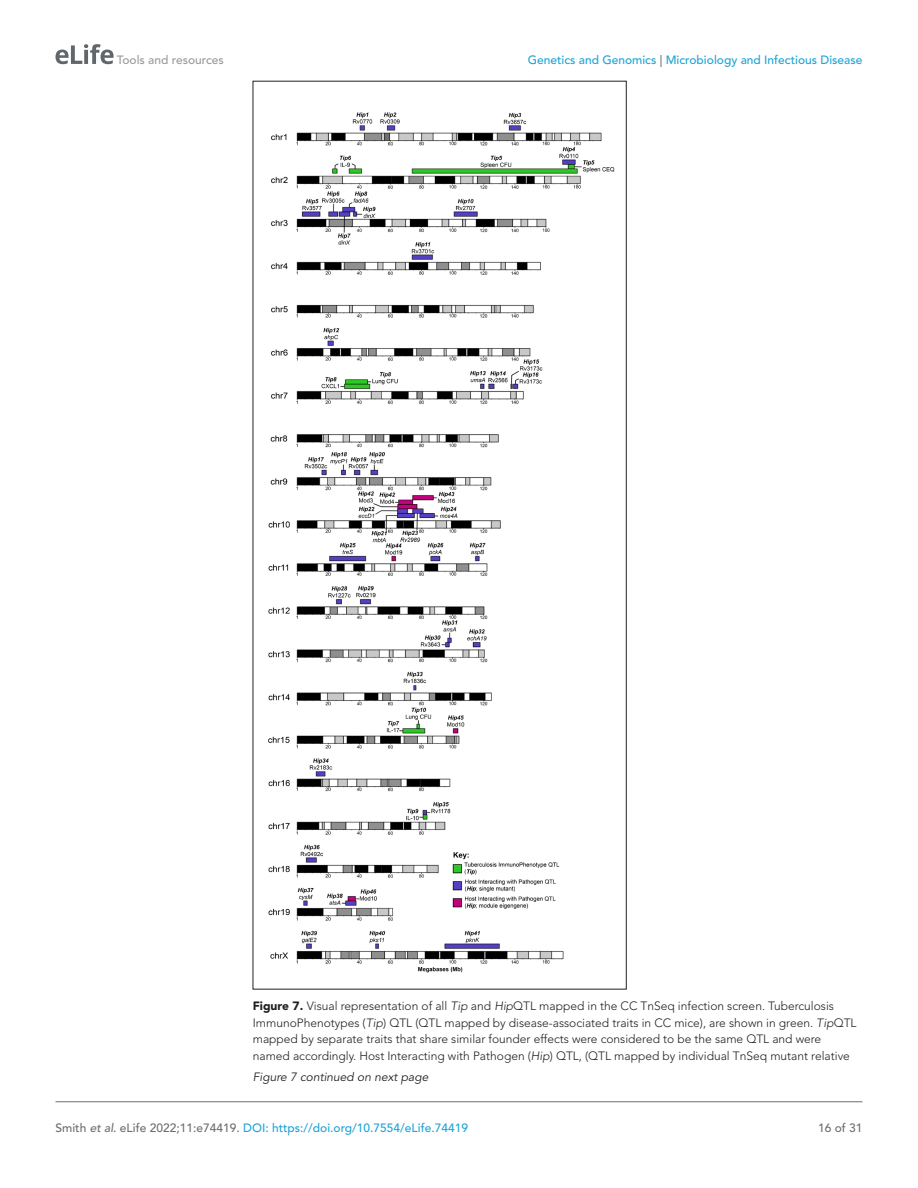
<style>
.page{position:relative;width:918px;height:1188px;background:#fff}
.page>*{position:absolute;margin:0;border:0;box-sizing:border-box;transform-origin:0 0}
.t1{font:300 12px/16.5px "Avenir LT Std";color:#231f20}
.t2{font:500 12px "Avenir LT Std";color:#1ea4d7}
.t3{font:italic 12px "Avenir LT Std";color:#231f20}
.t4{font:500 12px "Avenir LT Std";color:#9a9a9a}
.t5{font:500 12px "Avenir LT Std";color:#6e6e70}
.s1{color:#6e6e70}
.s2{font-weight:900}
.s3{font-style:italic}
.s4{font-style:italic;color:#6e6e70}
</style>
<div class="page">
<svg style="left:56px;top:44px;width:58px;height:20px"></svg>
<hr style="left:56px;top:1101px;width:806px;height:1px;background:#6e6e70">
<img style="left:268px;top:112px;width:347px;height:861px">
<p class="t4" style="left:117px;top:53px;width:108px">Tools and resources</p>
<p class="t2" style="left:528px;top:53px;width:336px">Genetics and Genomics <span class="s1">|</span> Microbiology and Infectious Disease</p>
<p class="t1" style="left:253px;top:998px;width:605px"><span class="s2">Figure 7.</span> Visual representation of all <span class="s3">Tip</span> and <span class="s3">Hip</span>QTL mapped in the CC TnSeq infection screen. Tuberculosis ImmunoPhenotypes (<span class="s3">Tip</span>) QTL (QTL mapped by disease-associated traits in CC mice), are shown in green. <span class="s3">Tip</span>QTL mapped by separate traits that share similar founder effects were considered to be the same QTL and were named accordingly. Host Interacting with Pathogen (<span class="s3">Hip</span>) QTL, (QTL mapped by individual TnSeq mutant relative</p>
<p class="t3" style="left:253px;top:1070px;width:177px">Figure 7 continued on next page</p>
<p class="t2" style="left:56px;top:1121px;width:414px"><span class="s1">Smith</span> <span class="s4">et al</span><span class="s1">. eLife 2022;11:e74419.</span> DOI: https://doi.org/10.7554/eLife.74419</p>
<p class="t5" style="left:818px;top:1121px;width:46px">16 of 31</p>
</div>
